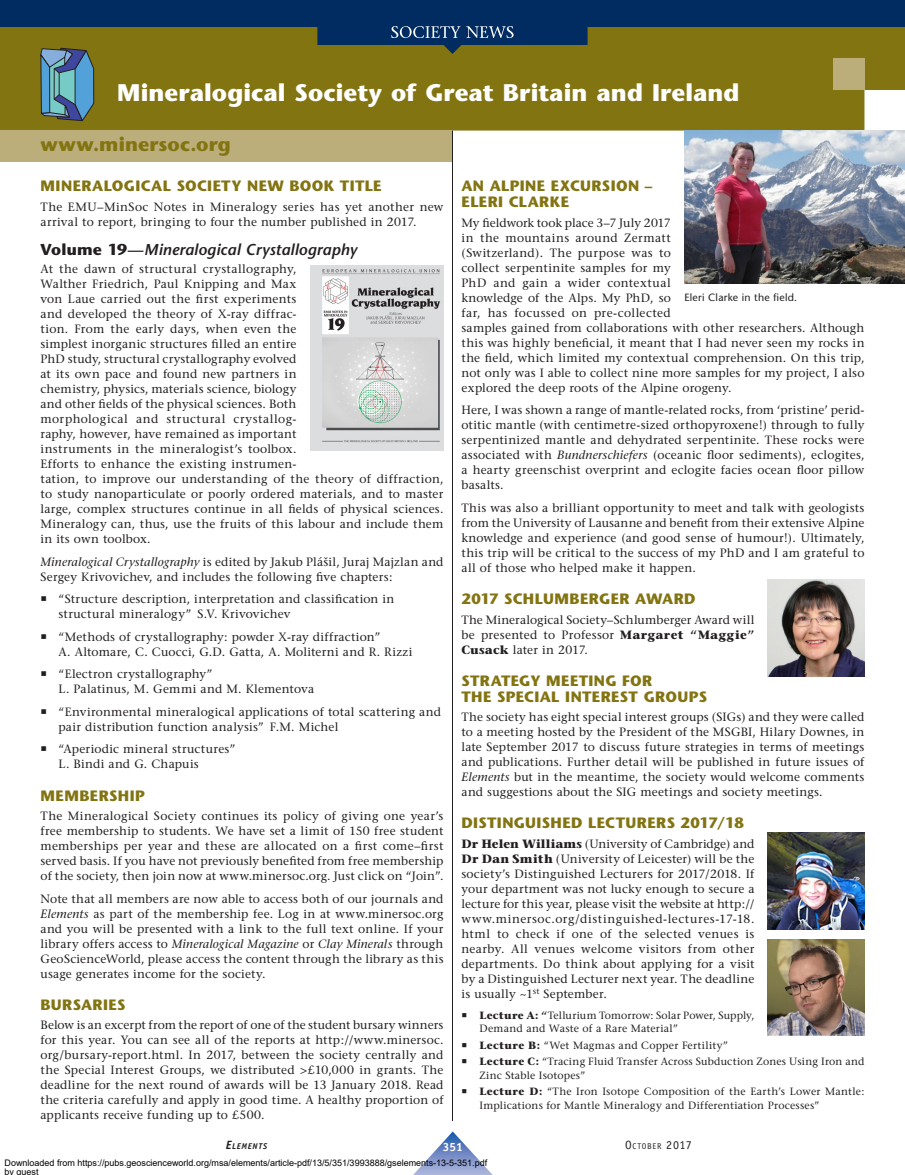
<style>
.page{position:relative;width:905px;height:1175px;background:#fff}
.page>*{position:absolute;margin:0;border:0;box-sizing:border-box;transform-origin:0 0}
.t1{font:700 24px "Stone Sans";letter-spacing:.005em;color:#fff}
.t2{font:700 19.5px "Stone Sans";letter-spacing:.005em;color:#837412}
.t3{font:italic 600 15.75px "Stone Sans";letter-spacing:.005em;color:#231f20}
.t4{font:700 15px/15.8px "Stone Sans";letter-spacing:.02em;color:#837412}
.t5{font:12px/15px "Stone Serif";letter-spacing:.02em;color:#231f20}
.t6{font:700 12px "Officina Sans";color:#fff}
.t7{font:10.5px/16.5px "Stone Serif";letter-spacing:.02em;color:#231f20}
.t8{font:10.5px "Stone Sans";letter-spacing:.025em;color:#231f20}
.t9{font:9px/9px "Arial";color:#000}
.t10{font:8.4px "Officina Sans";letter-spacing:.085em;color:#231f20}
.t11{font:italic 700 8.4px "Officina Sans";letter-spacing:.08em;color:#231f20}
.s1{font-weight:700;font-style:normal}
.s2{font-style:normal}
.s3{font-style:italic}
.s4{font-weight:700}
.s5{font-size:12px}
</style>
<div class="page">
<div style="left:0;top:54px;width:904px;height:76px;background:#837412"></div>
<div style="left:0;top:130px;width:452px;height:32px;background:#bbae7a"></div>
<div style="left:832px;top:58px;width:32px;height:32px;background:#bbae7a"></div>
<svg style="left:40px;top:54px;width:54px;height:68px;background:#598aa0"></svg>
<hr style="left:54px;top:69px;width:1px;height:30px;background:#231f20">
<hr style="left:452px;top:130px;width:1px;height:990px;background:#231f20">
<img style="left:310px;top:266px;width:133px;height:184px">
<img style="left:684px;top:130px;width:220px;height:154px">
<img style="left:768px;top:579px;width:96px;height:97px">
<img style="left:768px;top:939px;width:96px;height:96px">
<img style="left:768px;top:832px;width:96px;height:97px">
<svg style="left:0;top:0;width:904px;height:54px;background:#354941"></svg>
<svg style="left:414px;top:1131px;width:78px;height:43px"></svg>
<svg style="left:391px;top:26px;width:122px;height:12px"></svg>
<h1 class="t1" style="left:117px;top:78px;width:624px">Mineralogical Society of Great Britain and Ireland</h1>
<h2 class="t2" style="left:40px;top:133px;width:192px">www.minersoc.org</h2>
<p class="t4" style="left:40px;top:178px;width:342px">MINERALOGICAL SOCIETY NEW BOOK TITLE</p>
<p class="t5" style="left:40px;top:199px;width:404px">The EMU–MinSoc Notes in Mineralogy series has yet another new arrival to report, bringing to four the number published in 2017.</p>
<h3 class="t3" style="left:40px;top:240px;width:318px"><span class="s1">Volume 19</span><span class="s2">—</span>Mineralogical Crystallography</h3>
<p class="t5" style="left:40px;top:261px;width:404px">At the dawn of structural crystallography,<br>Walther Friedrich, Paul Knipping and Max<br>von Laue carried out the first experiments<br>and developed the theory of X-ray diffrac-<br>tion. From the early days, when even the<br>simplest inorganic structures filled an entire<br>PhD study, structural crystallography evolved<br>at its own pace and found new partners in<br>chemistry, physics, materials science, biology<br>and other fields of the physical sciences. Both<br>morphological and structural crystallog-<br>raphy, however, have remained as important<br>instruments in the mineralogist’s toolbox.<br>Efforts to enhance the existing instrumen-<br>tation, to improve our understanding of the theory of diffraction, to study nanoparticulate or poorly ordered materials, and to master large, complex structures continue in all fields of physical sciences.<br>Mineralogy can, thus, use the fruits of this labour and include them in its own toolbox.</p>
<p class="t5" style="left:40px;top:554px;width:404px"><span class="s3">Mineralogical Crystallography</span> is edited by Jakub Plášil, Juraj Majzlan and<br>Sergey Krivovichev, and includes the following five chapters:</p>
<p class="t5" style="left:58px;top:591px;width:337px">“Structure description, interpretation and classification in structural mineralogy” S.V. Krivovichev</p>
<p class="t5" style="left:58px;top:629px;width:355px">“Methods of crystallography: powder X-ray diffraction”<br>A. Altomare, C. Cuocci, G.D. Gatta, A. Moliterni and R. Rizzi</p>
<p class="t5" style="left:58px;top:666px;width:257px">“Electron crystallography”<br>L. Palatinus, M. Gemmi and M. Klementova</p>
<p class="t5" style="left:58px;top:704px;width:384px">“Environmental mineralogical applications of total scattering and pair distribution function analysis” F.M. Michel</p>
<p class="t5" style="left:58px;top:741px;width:178px">“Aperiodic mineral structures”<br>L. Bindi and G. Chapuis</p>
<p class="t4" style="left:40px;top:787px;width:106px">MEMBERSHIP</p>
<p class="t5" style="left:40px;top:808px;width:404px;text-align:justify">The Mineralogical Society continues its policy of giving one year’s free membership to students. We have set a limit of 150 free student memberships per year and these are allocated on a first come–first served basis. If you have not previously benefited from free membership of the society, then join now at www.minersoc.org. Just click on “Join”.</p>
<p class="t5" style="left:40px;top:891px;width:404px;text-align:justify">Note that all members are now able to access both of our journals and <span class="s3">Elements</span> as part of the membership fee. Log in at www.minersoc.org and you will be presented with a link to the full text online. If your library offers access to <span class="s3">Mineralogical Magazine</span> or <span class="s3">Clay Minerals</span> through GeoScienceWorld, please access the content through the library as this usage generates income for the society.</p>
<p class="t4" style="left:40px;top:996px;width:86px">BURSARIES</p>
<p class="t5" style="left:40px;top:1017px;width:404px;text-align:justify">Below is an excerpt from the report of one of the student bursary winners for this year. You can see all of the reports at http://www.minersoc. org/bursary-report.html. In 2017, between the society centrally and the Special Interest Groups, we distributed &gt;£10,000 in grants. The deadline for the next round of awards will be 13 January 2018. Read the criteria carefully and apply in good time. A healthy proportion of applicants receive funding up to £500.</p>
<p class="t4" style="left:461px;top:178px;width:192px">AN ALPINE EXCURSION –<br>ELERI CLARKE</p>
<p class="t5" style="left:461px;top:215px;width:404px">My fieldwork took place 3–7 July 2017<br>in the mountains around Zermatt<br>(Switzerland). The purpose was to<br>collect serpentinite samples for my<br>PhD and gain a wider contextual<br>knowledge of the Alps. My PhD, so<br>far, has focussed on pre-collected<br>samples gained from collaborations with other researchers. Although this was highly beneficial, it meant that I had never seen my rocks in the field, which limited my contextual comprehension. On this trip, not only was I able to collect nine more samples for my project, I also explored the deep roots of the Alpine orogeny.</p>
<p class="t5" style="left:461px;top:402px;width:404px;text-align:justify">Here, I was shown a range of mantle-related rocks, from ‘pristine’ perid&shy;otitic mantle (with centimetre-sized orthopyroxene!) through to fully serpentinized mantle and dehydrated serpentinite. These rocks were associated with <span class="s3">Bundnerschiefers</span> (oceanic floor sediments), eclogites, a hearty greenschist overprint and eclogite facies ocean floor pillow basalts.</p>
<p class="t5" style="left:461px;top:500px;width:404px;text-align:justify">This was also a brilliant opportunity to meet and talk with geologists from the University of Lausanne and benefit from their extensive Alpine knowledge and experience (and good sense of humour!). Ultimately, this trip will be critical to the success of my PhD and I am grateful to all of those who helped make it happen.</p>
<p class="t4" style="left:461px;top:591px;width:235px">2017 SCHLUMBERGER AWARD</p>
<p class="t5" style="left:461px;top:612px;width:294px;text-align:justify">The Mineralogical Society–Schlumberger Award will be presented to Professor <span class="s4">Margaret “Maggie” Cusack</span> later in 2017.</p>
<p class="t4" style="left:461px;top:672px;width:247px">STRATEGY MEETING FOR<br>THE SPECIAL INTEREST GROUPS</p>
<p class="t5" style="left:461px;top:709px;width:404px;text-align:justify">The society has eight special interest groups (SIGs) and they were called to a meeting hosted by the President of the MSGBI, Hilary Downes, in late September 2017 to discuss future strategies in terms of meetings and publications. Further detail will be published in future issues of <span class="s3">Elements</span> but in the meantime, the society would welcome comments and suggestions about the SIG meetings and society meetings.</p>
<p class="t4" style="left:461px;top:815px;width:284px">DISTINGUISHED LECTURERS 2017/18</p>
<p class="t5" style="left:461px;top:836px;width:294px;text-align:justify"><span class="s4">Dr Helen Williams</span> (University of Cambridge) and <span class="s4">Dr Dan Smith</span> (University of Leicester) will be the society’s Distinguished Lecturers for 2017/2018. If your department was not lucky enough to secure a lecture for this year, please visit the website at http:// www.minersoc.org/distinguished-lectures-17-18. html to check if one of the selected venues is nearby. All venues welcome visitors from other departments. Do think about applying for a visit by a Distinguished Lecturer next year. The deadline is usually ~1<sup>st</sup> September.</p>
<p class="t7" style="left:479px;top:1008px;width:276px;line-height:13.5px"><span class="s4">Lecture A: “</span>Tellurium Tomorrow: Solar Power, Supply,<br>Demand and Waste of a Rare Material”</p>
<p class="t7" style="left:479px;top:1037px;width:386px"><span class="s4">Lecture B:</span> “Wet Magmas and Copper Fertility”<br><span class="s4">Lecture C:</span> “Tracing Fluid Transfer Across Subduction Zones Using Iron and</p>
<p class="t7" style="left:479px;top:1067px;width:386px">Zinc Stable Isotopes”<br><span class="s4">Lecture D:</span> “The Iron Isotope Composition of the Earth’s Lower Mantle:</p>
<p class="t7" style="left:479px;top:1097px;width:341px">Implications for Mantle Mineralogy and Differentiation Processes”</p>
<p class="t8" style="left:684px;top:290px;width:114px">Eleri Clarke in the field.</p>
<p class="t11" style="left:226px;top:1141px;width:43px"><span class="s5">E</span>LEMENTS</p>
<p class="t6" style="left:443px;top:1139px;width:22px">351</p>
<p class="t10" style="left:625px;top:1141px;width:68px"><span class="s5">O</span>CTOBER <span class="s5">2017</span></p>
<p class="t9" style="left:4px;top:1159px;width:484px">Downloaded from https://pubs.geoscienceworld.org/msa/elements/article-pdf/13/5/351/3993888/gselements-13-5-351.pdf by guest</p>
</div>
